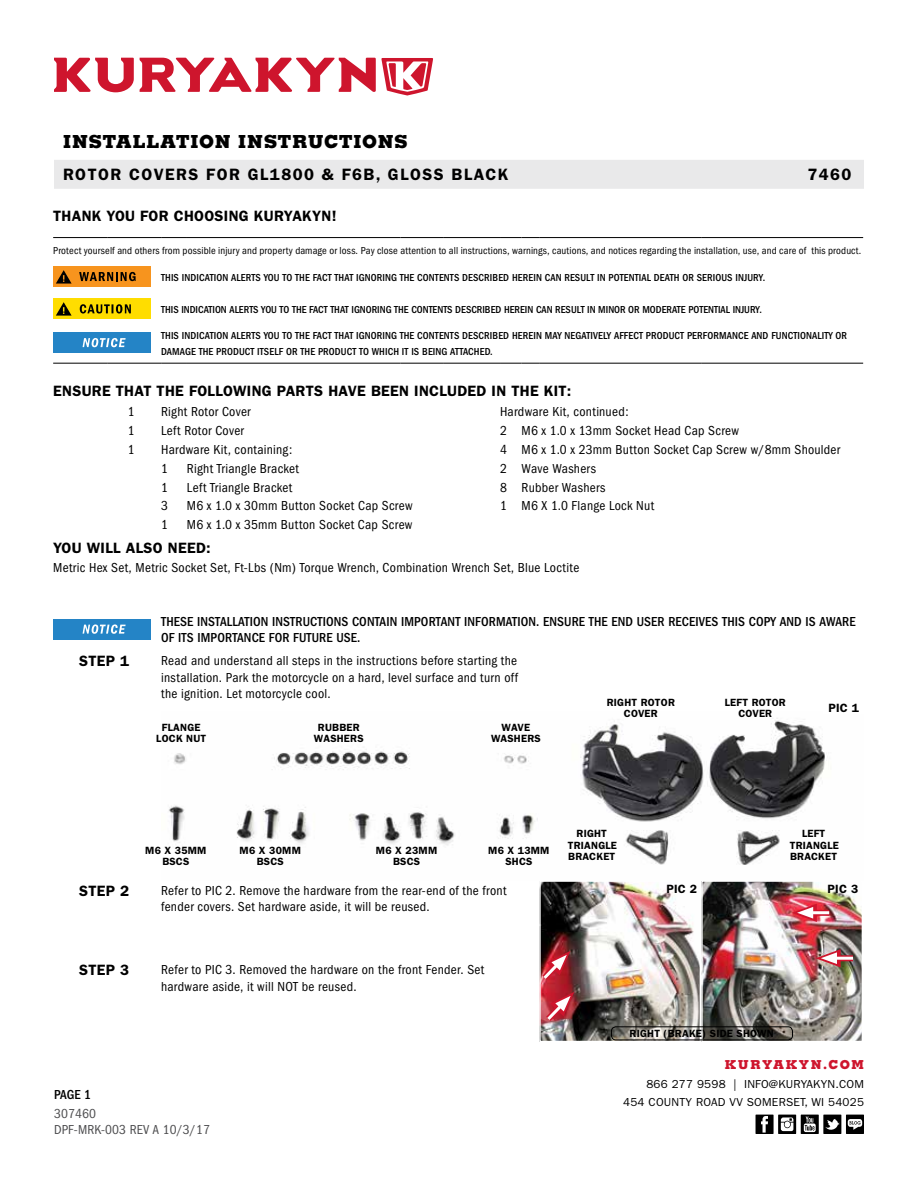
<style>
.page{position:relative;width:918px;height:1188px;background:#fff}
.page>*{position:absolute;margin:0;border:0;box-sizing:border-box;transform-origin:0 0}
.t1{font:800 18px "Memphis";letter-spacing:.04em;color:#000}
.t2{font:600 16.5px "Franklin Gothic";letter-spacing:.09em;color:#000}
.t3{font:600 15px "Franklin Gothic";letter-spacing:.02em;color:#000}
.t4{font:condensed 13.5px/16.5px "Franklin Gothic";letter-spacing:.02em;color:#000}
.t5{font:500 condensed 13.5px/15.8px "Franklin Gothic";letter-spacing:.01em;color:#000}
.t6{font:condensed 13.5px/15.8px "Franklin Gothic";letter-spacing:.01em;color:#4d4d4f}
.t7{font:800 12.3px "Memphis";letter-spacing:.12em;color:#ce152d}
.t8{font:600 12px "Franklin Gothic";letter-spacing:.02em;color:#000}
.t9{font:11.7px/18px "Franklin Gothic";letter-spacing:.02em;color:#000;text-align:right}
.t10{font:500 condensed 10.5px/15.8px "Franklin Gothic";letter-spacing:.01em;color:#000}
.t11{font:condensed 10.5px "Franklin Gothic";letter-spacing:.015em;color:#000}
.t12{font:600 10.5px "Franklin Gothic";letter-spacing:.02em;color:#000}
</style>
<div class="page">
<svg style="left:54px;top:58px;width:379px;height:38px"></svg>
<div style="left:54px;top:160px;width:810px;height:29px;background:#e9e9ea"></div>
<div style="left:846px;top:1115px;width:18px;height:19px;background:#000"></div>
<svg style="left:848px;top:1119px;width:14px;height:11px"></svg>
<svg style="left:778px;top:1115px;width:18px;height:19px"></svg>
<svg style="left:781px;top:1117px;width:12px;height:14px"></svg>
<div style="left:756px;top:1115px;width:18px;height:19px;background:#000"></div>
<svg style="left:761px;top:1116px;width:7px;height:17px"></svg>
<svg style="left:801px;top:1115px;width:18px;height:19px"></svg>
<svg style="left:804px;top:1117px;width:12px;height:15px"></svg>
<div style="left:823px;top:1115px;width:18px;height:19px;background:#000"></div>
<svg style="left:825px;top:1119px;width:15px;height:11px"></svg>
<img style="left:169px;top:718px;width:658px;height:147px">
<hr style="left:53px;top:363px;width:54px;height:1px;background:#000">
<hr style="left:107px;top:363px;width:54px;height:1px;background:#000">
<svg style="left:161px;top:363px;width:26px;height:1px"></svg>
<hr style="left:187px;top:363px;width:214px;height:1px;background:#000">
<hr style="left:401px;top:363px;width:43px;height:1px;background:#000">
<hr style="left:444px;top:363px;width:56px;height:1px;background:#000">
<svg style="left:500px;top:363px;width:39px;height:1px"></svg>
<hr style="left:539px;top:363px;width:162px;height:1px;background:#000">
<hr style="left:701px;top:363px;width:162px;height:1px;background:#000">
<hr style="left:53px;top:237px;width:54px;height:1px;background:#000">
<hr style="left:107px;top:237px;width:54px;height:1px;background:#000">
<svg style="left:161px;top:237px;width:26px;height:1px"></svg>
<hr style="left:187px;top:237px;width:214px;height:1px;background:#000">
<hr style="left:401px;top:237px;width:43px;height:1px;background:#000">
<hr style="left:444px;top:237px;width:56px;height:1px;background:#000">
<svg style="left:500px;top:237px;width:39px;height:1px"></svg>
<hr style="left:539px;top:237px;width:162px;height:1px;background:#000">
<hr style="left:701px;top:237px;width:162px;height:1px;background:#000">
<div style="left:53px;top:267px;width:97px;height:20px;background:#f7941e"></div>
<svg style="left:79px;top:272px;width:57px;height:9px"></svg>
<svg style="left:56px;top:270px;width:16px;height:14px"></svg>
<div style="left:53px;top:299px;width:97px;height:20px;background:#fd0"></div>
<svg style="left:56px;top:302px;width:16px;height:14px"></svg>
<svg style="left:80px;top:304px;width:51px;height:10px"></svg>
<div style="left:53px;top:333px;width:97px;height:20px;background:#2484c6"></div>
<svg style="left:83px;top:338px;width:43px;height:9px"></svg>
<div style="left:53px;top:619px;width:97px;height:20px;background:#2484c6"></div>
<svg style="left:83px;top:624px;width:43px;height:10px"></svg>
<img style="left:542px;top:883px;width:156px;height:156px">
<div style="left:539px;top:880px;width:162px;height:162px;border:2px solid #fff"></div>
<img style="left:704px;top:883px;width:156px;height:156px">
<div style="left:701px;top:880px;width:162px;height:162px;border:2px solid #fff"></div>
<svg style="left:539px;top:951px;width:32px;height:35px"></svg>
<svg style="left:540px;top:992px;width:34px;height:35px"></svg>
<div style="left:806px;top:910px;width:23px;height:6px;background:#d94d60"></div>
<hr style="left:807px;top:911px;width:22px;height:3px;background:#fff">
<svg style="left:792px;top:904px;width:25px;height:18px"></svg>
<div style="left:830px;top:955px;width:23px;height:6px;background:#dc596a"></div>
<hr style="left:831px;top:957px;width:22px;height:3px;background:#fff">
<svg style="left:815px;top:949px;width:26px;height:18px"></svg>
<div style="left:611px;top:1027px;width:182px;height:13px;border:1px solid #000;border-radius:4px"></div>
<h1 class="t1" style="left:63px;top:130px;width:346px">INSTALLATION INSTRUCTIONS</h1>
<p class="t2" style="left:63px;top:165px;width:447px">ROTOR COVERS FOR GL1800 &amp; F6B, GLOSS BLACK</p>
<p class="t2" style="left:807px;top:165px;width:46px">7460</p>
<p class="t3" style="left:53px;top:207px;width:285px">THANK YOU FOR CHOOSING KURYAKYN!</p>
<p class="t11" style="left:53px;top:245px;width:810px">Protect yourself and others from possible injury and property damage or loss. Pay close attention to all instructions, warnings, cautions, and notices regarding the installation, use, and care of this product.</p>
<p class="t10" style="left:161px;top:270px;width:606px">THIS INDICATION ALERTS YOU TO THE FACT THAT IGNORING THE CONTENTS DESCRIBED HEREIN CAN RESULT IN POTENTIAL DEATH OR SERIOUS INJURY.</p>
<p class="t10" style="left:161px;top:302px;width:602px">THIS INDICATION ALERTS YOU TO THE FACT THAT IGNORING THE CONTENTS DESCRIBED HEREIN CAN RESULT IN MINOR OR MODERATE POTENTIAL INJURY.</p>
<p class="t10" style="left:161px;top:328px;width:687px">THIS INDICATION ALERTS YOU TO THE FACT THAT IGNORING THE CONTENTS DESCRIBED HEREIN MAY NEGATIVELY AFFECT PRODUCT PERFORMANCE AND FUNCTIONALITY OR<br>DAMAGE THE PRODUCT ITSELF OR THE PRODUCT TO WHICH IT IS BEING ATTACHED.</p>
<p class="t3" style="left:53px;top:382px;width:520px">ENSURE THAT THE FOLLOWING PARTS HAVE BEEN INCLUDED IN THE KIT:</p>
<p class="t4" style="left:128px;top:404px;width:8px">1</p>
<p class="t4" style="left:161px;top:404px;width:91px">Right Rotor Cover</p>
<p class="t4" style="left:500px;top:404px;width:130px">Hardware Kit, continued:</p>
<p class="t4" style="left:128px;top:423px;width:8px">1</p>
<p class="t4" style="left:161px;top:423px;width:84px">Left Rotor Cover</p>
<p class="t4" style="left:500px;top:423px;width:241px">2 M6 x 1.0 x 13mm Socket Head Cap Screw</p>
<p class="t4" style="left:128px;top:441px;width:8px">1</p>
<p class="t4" style="left:161px;top:441px;width:133px">Hardware Kit, containing:</p>
<p class="t4" style="left:500px;top:441px;width:342px">4 M6 x 1.0 x 23mm Button Socket Cap Screw w/8mm Shoulder</p>
<p class="t4" style="left:161px;top:460px;width:8px">1</p>
<p class="t4" style="left:187px;top:460px;width:114px">Right Triangle Bracket</p>
<p class="t4" style="left:500px;top:460px;width:97px">2 Wave Washers</p>
<p class="t4" style="left:161px;top:479px;width:8px">1</p>
<p class="t4" style="left:187px;top:479px;width:107px">Left Triangle Bracket</p>
<p class="t4" style="left:500px;top:479px;width:107px">8 Rubber Washers</p>
<p class="t4" style="left:161px;top:498px;width:8px">3</p>
<p class="t4" style="left:187px;top:498px;width:227px">M6 x 1.0 x 30mm Button Socket Cap Screw</p>
<p class="t4" style="left:500px;top:498px;width:156px">1 M6 X 1.0 Flange Lock Nut</p>
<p class="t4" style="left:161px;top:516px;width:8px">1</p>
<p class="t4" style="left:187px;top:516px;width:227px">M6 x 1.0 x 35mm Button Socket Cap Screw</p>
<p class="t3" style="left:53px;top:539px;width:159px">YOU WILL ALSO NEED:</p>
<p class="t4" style="left:53px;top:559px;width:528px">Metric Hex Set, Metric Socket Set, Ft-Lbs (Nm) Torque Wrench, Combination Wrench Set, Blue Loctite</p>
<p class="t5" style="left:161px;top:614px;width:696px">THESE INSTALLATION INSTRUCTIONS CONTAIN IMPORTANT INFORMATION. ENSURE THE END USER RECEIVES THIS COPY AND IS AWARE<br>OF ITS IMPORTANCE FOR FUTURE USE.</p>
<p class="t3" style="left:79px;top:652px;width:52px">STEP 1</p>
<p class="t4" style="left:161px;top:653px;width:359px;text-align:justify">Read and understand all steps in the instructions before starting the installation. Park the motorcycle on a hard, level surface and turn off the ignition. Let motorcycle cool.</p>
<p class="t12" style="left:162px;top:721px;width:40px">FLANGE</p>
<p class="t12" style="left:318px;top:721px;width:43px">RUBBER</p>
<p class="t12" style="left:502px;top:721px;width:30px">WAVE</p>
<p class="t12" style="left:156px;top:732px;width:51px">LOCK NUT</p>
<p class="t12" style="left:314px;top:732px;width:51px">WASHERS</p>
<p class="t12" style="left:491px;top:732px;width:51px">WASHERS</p>
<p class="t12" style="left:607px;top:696px;width:70px">RIGHT ROTOR</p>
<p class="t12" style="left:725px;top:696px;width:63px">LEFT ROTOR</p>
<p class="t12" style="left:624px;top:707px;width:35px">COVER</p>
<p class="t12" style="left:738px;top:707px;width:35px">COVER</p>
<p class="t8" style="left:828px;top:701px;width:32px">PIC 1</p>
<p class="t12" style="left:145px;top:844px;width:63px">M6 X 35MM</p>
<p class="t12" style="left:240px;top:844px;width:63px">M6 X 30MM</p>
<p class="t12" style="left:376px;top:844px;width:63px">M6 X 23MM</p>
<p class="t12" style="left:488px;top:844px;width:63px">M6 X 13MM</p>
<p class="t12" style="left:162px;top:856px;width:29px">BSCS</p>
<p class="t12" style="left:257px;top:856px;width:29px">BSCS</p>
<p class="t12" style="left:393px;top:856px;width:29px">BSCS</p>
<p class="t12" style="left:505px;top:856px;width:29px">SHCS</p>
<p class="t12" style="left:577px;top:828px;width:32px">RIGHT</p>
<p class="t12" style="left:802px;top:827px;width:25px">LEFT</p>
<p class="t12" style="left:568px;top:839px;width:51px">TRIANGLE</p>
<p class="t12" style="left:790px;top:839px;width:51px">TRIANGLE</p>
<p class="t12" style="left:568px;top:850px;width:49px">BRACKET</p>
<p class="t12" style="left:790px;top:850px;width:49px">BRACKET</p>
<p class="t3" style="left:79px;top:882px;width:52px">STEP 2</p>
<p class="t4" style="left:161px;top:882px;width:347px">Refer to PIC 2. Remove the hardware from the rear-end of the front fender covers. Set hardware aside, it will be reused.</p>
<p class="t8" style="left:666px;top:881px;width:32px">PIC 2</p>
<p class="t8" style="left:828px;top:881px;width:32px">PIC 3</p>
<p class="t3" style="left:79px;top:961px;width:52px">STEP 3</p>
<p class="t4" style="left:161px;top:962px;width:325px">Refer to PIC 3. Removed the hardware on the front Fender. Set hardware aside, it will NOT be reused.</p>
<p class="t5" style="left:54px;top:1087px;width:39px">PAGE 1</p>
<p class="t6" style="left:54px;top:1106px;width:157px">307460<br>DPF-MRK-003 REV A 10/3/17</p>
<p class="t12" style="left:630px;top:1028px;width:146px">RIGHT (BRAKE) SIDE SHOWN</p>
<p class="t7" style="left:725px;top:1057px;width:141px">KURYAKYN.COM</p>
<p class="t9" style="left:623px;top:1076px;width:242px">866 277 9598 | INFO@KURYAKYN.COM<br>454 COUNTY ROAD VV SOMERSET, WI 54025</p>
</div>
